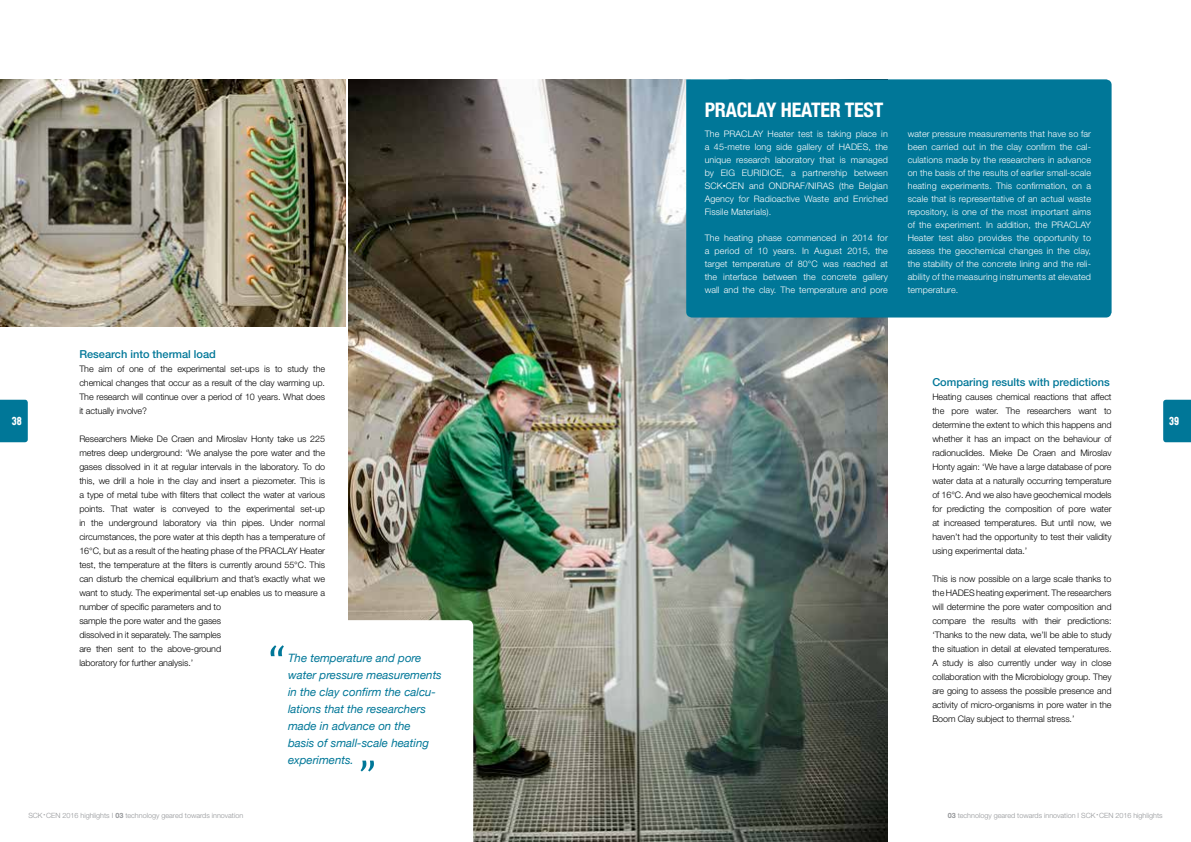
<style>
.page{position:relative;width:1191px;height:842px;background:#fff}
.page>*{position:absolute;margin:0;border:0;box-sizing:border-box;transform-origin:0 0}
.t1{font:700 condensed 20px "Helvetica Neue";letter-spacing:-.01em;color:#fff}
.t2{font:12px "Sugo";color:#fff}
.t3{font:italic 11.5px/17px "Helvetica Neue";color:#007798}
.t4{font:500 11px "Helvetica Neue LT Std";color:#007798}
.t5{font:300 9px/14px "Helvetica Neue LT Std";letter-spacing:-.01em;color:#000;text-align:justify}
.t6{font:300 9px/13px "Helvetica Neue LT Std";letter-spacing:.01em;color:#fff;text-align:justify}
.t7{font:300 7.2px "Helvetica Neue LT Std";color:#939598}
.s1{font-size:6px}
.s2{font-weight:700}
</style>
<div class="page">
<svg style="left:1163px;top:400px;width:28px;height:42px"></svg>
<img style="left:0;top:79px;width:346px;height:247px">
<img style="left:349px;top:79px;width:538px;height:763px">
<div style="left:686px;top:79px;width:425px;height:238px;background:#007798"></div>
<svg style="left:0;top:400px;width:28px;height:42px"></svg>
<svg style="left:271px;top:620px;width:202px;height:222px"></svg>
<svg style="left:270px;top:645px;width:14px;height:11px"></svg>
<svg style="left:360px;top:761px;width:14px;height:10px"></svg>
<h2 class="t2" style="left:12px;top:414px;width:11px">38</h2>
<p class="t4" style="left:79px;top:348px;width:138px">Research into thermal load</p>
<p class="t5" style="left:79px;top:362px;width:247px">The aim of one of the experimental set-ups is to study the chemical changes that occur as a result of the clay warming up.<br>The research will continue over a period of 10 years. What does it actually involve?</p>
<p class="t5" style="left:79px;top:432px;width:247px">Researchers Mieke De Craen and Miroslav Honty take us 225 metres deep underground: ‘We analyse the pore water and the gases dissolved in it at regular intervals in the laboratory. To do this, we drill a hole in the clay and insert a piezometer. This is a type of metal tube with filters that collect the water at various points. That water is conveyed to the experimental set-up in the underground laboratory via thin pipes. Under normal circumstances, the pore water at this depth has a temperature of 16°C, but as a result of the heating phase of the PRACLAY Heater test, the temperature at the filters is currently around 55°C. This can disturb the chemical equilibrium and that’s exactly what we want to study. The experimental set-up enables us to measure a</p>
<p class="t5" style="left:79px;top:600px;width:143px">number of specific parameters and to sample the pore water and the gases dissolved in it separately. The samples are then sent to the above-ground laboratory for further analysis.’</p>
<p class="t3" style="left:288px;top:650px;width:155px">The temperature and pore water pressure measurements in the clay confirm the calcu&shy;lations that the researchers made in advance on the<br>basis of small-scale heating experiments.</p>
<h1 class="t1" style="left:704px;top:93px;width:180px">PRACLAY HEATER TEST</h1>
<p class="t6" style="left:704px;top:127px;width:185px">The PRACLAY Heater test is taking place in a 45-metre long side gallery of HADES, the unique research laboratory that is managed by EIG EURIDICE, a partnership between SCK<span class="s1">•</span>CEN and ONDRAF/NIRAS (the Belgian Agency for Radioactive Waste and Enriched Fissile Materials).</p>
<p class="t6" style="left:704px;top:231px;width:185px">The heating phase commenced in 2014 for a period of 10 years. In August 2015, the target temperature of 80°C was reached at the interface between the concrete gallery wall and the clay. The temperature and pore</p>
<p class="t6" style="left:907px;top:127px;width:185px">water pressure measurements that have so far been carried out in the clay confirm the cal&shy;culations made by the researchers in advance on the basis of the results of earlier small-scale heating experiments. This confirmation, on a scale that is representative of an actual waste repository, is one of the most important aims of the experiment. In addition, the PRACLAY Heater test also provides the opportunity to assess the geochemical changes in the clay, the stability of the concrete lining and the reli&shy;ability of the measuring instruments at elevated temperature.</p>
<p class="t4" style="left:932px;top:376px;width:179px">Comparing results with predictions</p>
<p class="t5" style="left:932px;top:390px;width:181px">Heating causes chemical reactions that affect the pore water. The researchers want to determine the extent to which this happens and whether it has an impact on the behaviour of radionuclides. Mieke De Craen and Miroslav Honty again: ‘We have a large database of pore water data at a naturally occurring temperature of 16°C. And we also have geochemical models for predicting the composition of pore water at increased temperatures. But until now, we haven’t had the opportunity to test their validity using experimental data.’</p>
<p class="t5" style="left:932px;top:572px;width:181px">This is now possible on a large scale thanks to the HADES heating experiment. The researchers will determine the pore water composition and compare the results with their predictions: ‘Thanks to the new data, we’ll be able to study the situation in detail at elevated temperatures.<br>A study is also currently under way in close collaboration with the Microbiology group. They are going to assess the possible presence and activity of micro-organisms in pore water in the Boom Clay subject to thermal stress.’</p>
<h2 class="t2" style="left:1169px;top:414px;width:11px">39</h2>
<p class="t7" style="left:28px;top:811px;width:216px">SCK <sup>•</sup> CEN 2016 highlights I <span class="s2">03</span> technology geared towards innovation</p>
<p class="t7" style="left:947px;top:811px;width:216px"><span class="s2">03</span> technology geared towards innovation I SCK <sup>•</sup> CEN 2016 highlights</p>
</div>
